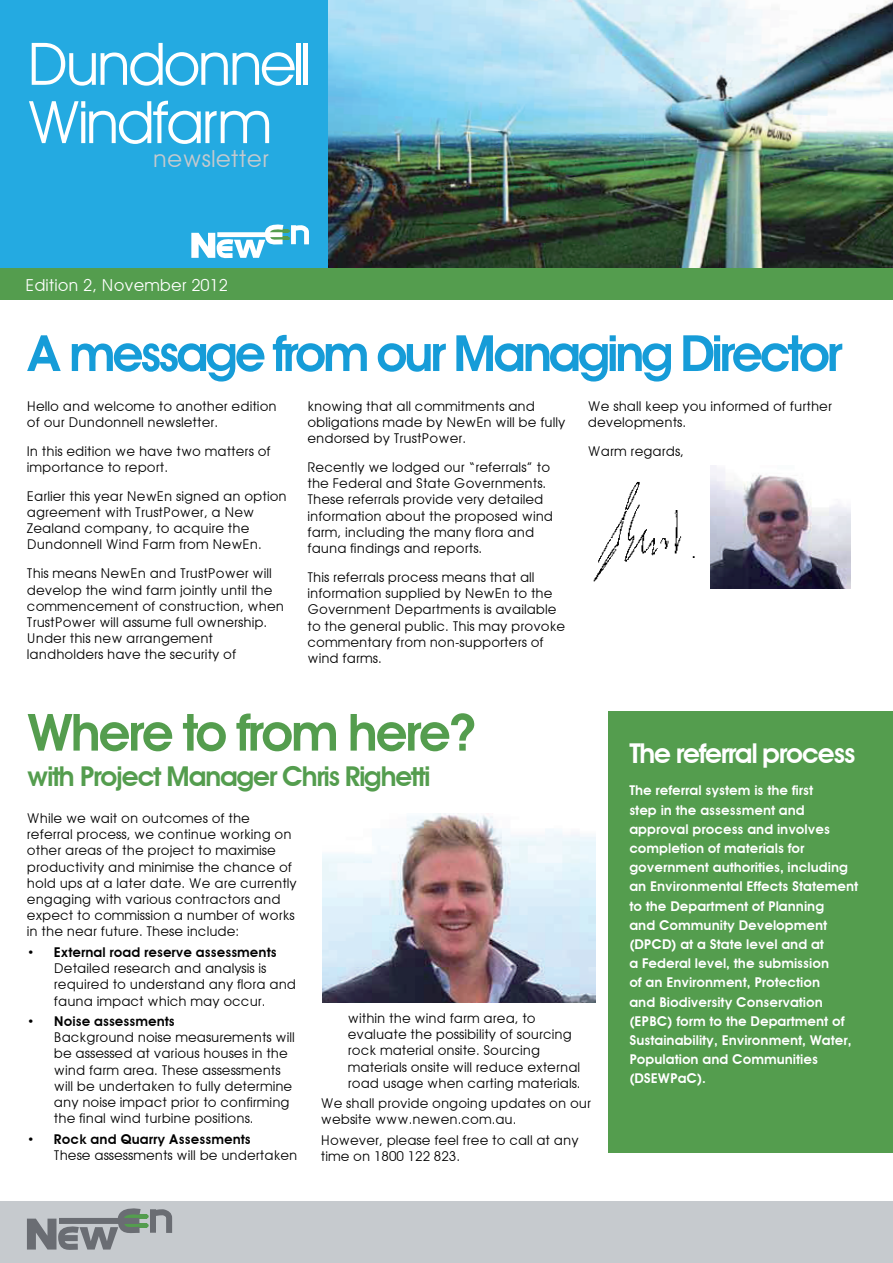
<style>
.page{position:relative;width:893px;height:1263px;background:#fff}
.page>*{position:absolute;margin:0;border:0;box-sizing:border-box;transform-origin:0 0}
.t1{font:58.95px/58.3px "Avant Garde";letter-spacing:-.08em;color:#fff}
.t2{font:600 51.45px "Avant Garde";letter-spacing:-.06em;color:#549d4e}
.t3{font:600 50.25px "Avant Garde";letter-spacing:-.08em;color:#169cd8}
.t4{font:600 27.3px "Avant Garde";letter-spacing:-.06em;color:#549d4e}
.t5{font:600 27.3px "Avant Garde";letter-spacing:-.06em;color:#fff}
.t6{font:23.55px "Avant Garde";color:#c6cace}
.t7{font:16.5px "Avant Garde";color:#fff}
.t8{font:13.5px/16.2px "Avant Garde";color:#000}
.t9{font:600 13.5px/19.2px "Avant Garde";color:#fff}
.t10{font:600 13.5px "Avant Garde";color:#000}
</style>
<div class="page">
<div style="left:0;top:1201px;width:893px;height:62px;background:#c6cace"></div>
<img style="left:710px;top:466px;width:140px;height:123px">
<img style="left:593px;top:481px;width:102px;height:101px">
<svg style="left:27px;top:1208px;width:146px;height:42px"></svg>
<div style="left:59px;top:1218px;width:80px;height:6px;background:#6a6d73"></div>
<img style="left:327px;top:0;width:566px;height:268px">
<div style="left:0;top:0;width:327px;height:273px;background:#24aae1"></div>
<svg style="left:191px;top:224px;width:118px;height:35px"></svg>
<div style="left:217px;top:232px;width:65px;height:5px;background:#fff"></div>
<div style="left:0;top:268px;width:893px;height:32px;background:#549d4e"></div>
<img style="left:322px;top:814px;width:273px;height:189px">
<div style="left:608px;top:711px;width:285px;height:441px;background:#549d4e"></div>
<h1 class="t1" style="left:26px;top:35px;width:287px">Dundonnell<br>Windfarm</h1>
<h3 class="t6" style="left:153px;top:144px;width:118px">newsletter</h3>
<p class="t7" style="left:26px;top:275px;width:204px">Edition 2, November 2012</p>
<h3 class="t3" style="left:26px;top:323px;width:818px">A message from our Managing Director</h3>
<p class="t8" style="left:27px;top:398px;width:251px">Hello and welcome to another edition of our Dundonnell newsletter.</p>
<p class="t8" style="left:27px;top:443px;width:245px">In this edition we have two matters of importance to report.</p>
<p class="t8" style="left:27px;top:488px;width:261px">Earlier this year NewEn signed an option agreement with TrustPower, a New Zealand company, to acquire the Dundonnell Wind Farm from NewEn.</p>
<p class="t8" style="left:27px;top:565px;width:259px">This means NewEn and TrustPower will develop the wind farm jointly until the commencement of construction, when TrustPower will assume full ownership.<br>Under this new arrangement landholders have the security of</p>
<p class="t8" style="left:307px;top:398px;width:259px">knowing that all commitments and obligations made by NewEn will be fully endorsed by TrustPower.</p>
<p class="t8" style="left:307px;top:459px;width:247px">Recently we lodged our “referrals” to the Federal and State Governments.<br>These referrals provide very detailed information about the proposed wind farm, including the many flora and fauna findings and reports.</p>
<p class="t8" style="left:307px;top:569px;width:259px">This referrals process means that all information supplied by NewEn to the Government Departments is available to the general public. This may provoke commentary from non-supporters of wind farms.</p>
<p class="t8" style="left:588px;top:398px;width:246px">We shall keep you informed of further developments.</p>
<p class="t8" style="left:588px;top:443px;width:98px">Warm regards,</p>
<h2 class="t2" style="left:27px;top:701px;width:452px">Where to from here?</h2>
<h3 class="t4" style="left:27px;top:760px;width:405px">with Project Manager Chris Righetti</h3>
<p class="t8" style="left:27px;top:810px;width:271px">While we wait on outcomes of the referral process, we continue working on other areas of the project to maximise productivity and minimise the chance of hold ups at a later date. We are currently engaging with various contractors and expect to commission a number of works in the near future. These include:</p>
<p class="t10" style="left:27px;top:944px;width:251px">• External road reserve assessments</p>
<p class="t8" style="left:54px;top:960px;width:244px">Detailed research and analysis is required to understand any flora and fauna impact which may occur.</p>
<p class="t10" style="left:27px;top:1013px;width:149px">• Noise assessments</p>
<p class="t8" style="left:54px;top:1029px;width:242px">Background noise measurements will be assessed at various houses in the wind farm area. These assessments will be undertaken to fully determine any noise impact prior to confirming the final wind turbine positions.</p>
<p class="t10" style="left:27px;top:1131px;width:225px">• Rock and Quarry Assessments</p>
<p class="t8" style="left:54px;top:1147px;width:245px">These assessments will be undertaken</p>
<p class="t8" style="left:348px;top:1010px;width:234px">within the wind farm area, to evaluate the possibility of sourcing rock material onsite. Sourcing materials onsite will reduce external road usage when carting materials.</p>
<p class="t8" style="left:321px;top:1095px;width:272px">We shall provide ongoing updates on our website www.newen.com.au.</p>
<p class="t8" style="left:321px;top:1132px;width:259px">However, please feel free to call at any time on 1800 122 823.</p>
<h3 class="t5" style="left:629px;top:737px;width:228px">The referral process</h3>
<p class="t9" style="left:629px;top:781px;width:230px">The referral system is the first<br>step in the assessment and approval process and involves completion of materials for government authorities, including an Environmental Effects Statement to the Department of Planning<br>and Community Development (DPCD) at a State level and at<br>a Federal level, the submission<br>of an Environment, Protection<br>and Biodiversity Conservation (EPBC) form to the Department of<br>Sustainability, Environment, Water,<br>Population and Communities (DSEWPaC).</p>
</div>
